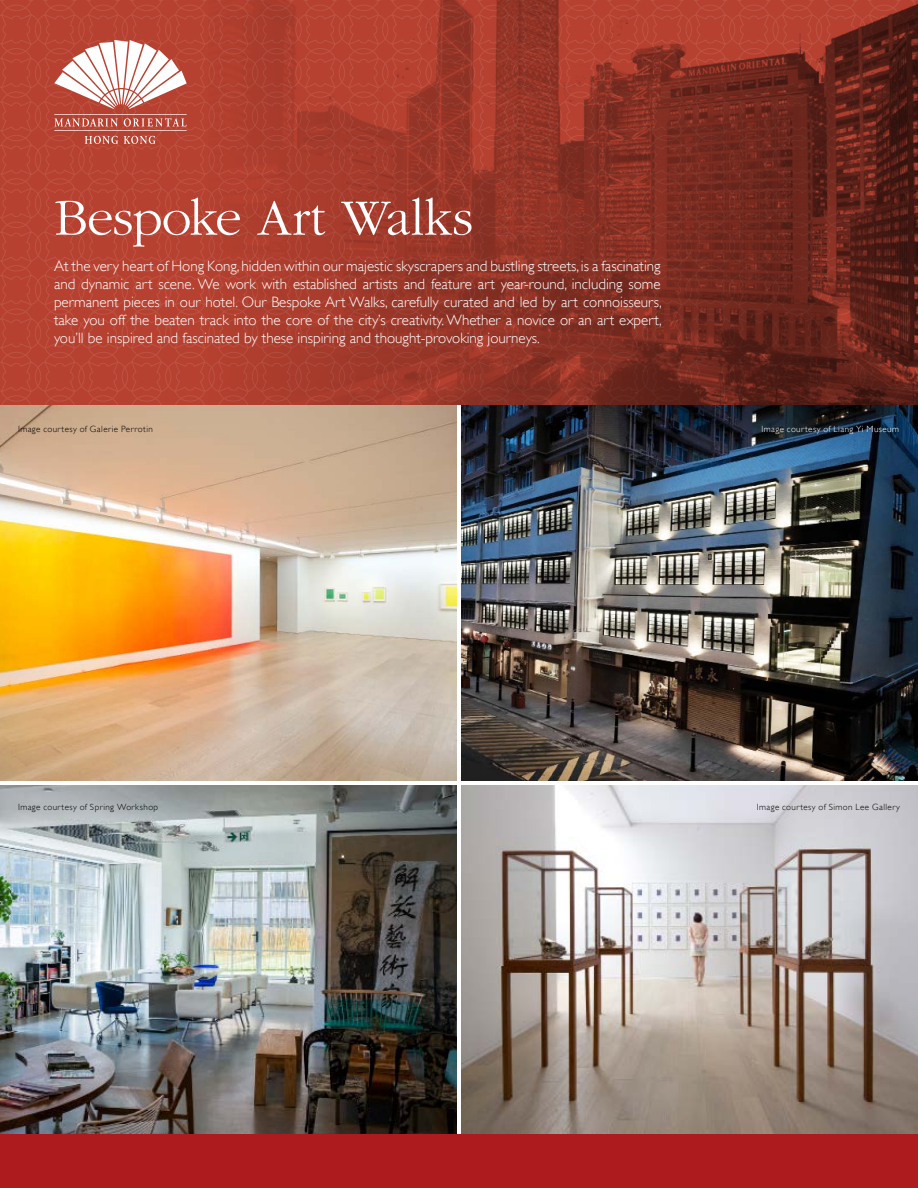
<style>
.page{position:relative;width:918px;height:1188px;background:#fff}
.page>*{position:absolute;margin:0;border:0;box-sizing:border-box;transform-origin:0 0}
.t1{font:300 52.95px "ITC Garamond Std";letter-spacing:-.02em;color:#fff}
.t2{font:300 15px/18px "Gill Sans";color:#fff;text-align:justify}
.t3{font:300 9px "Gill Sans";letter-spacing:.05em;color:#000}
.t4{font:300 9px "Gill Sans";letter-spacing:.05em;color:#fff}
</style>
<div class="page">
<svg style="left:0;top:0;width:208px;height:405px;background:#bc5040"></svg>
<img style="left:208px;top:0;width:710px;height:405px">
<div style="left:0;top:1134px;width:918px;height:54px;background:#ae1b1f"></div>
<img style="left:0;top:785px;width:457px;height:349px">
<img style="left:461px;top:785px;width:457px;height:349px">
<img style="left:0;top:405px;width:457px;height:376px">
<img style="left:461px;top:405px;width:457px;height:376px">
<h1 class="t1" style="left:54px;top:190px;width:421px">Bespoke Art Walks</h1>
<p class="t2" style="left:54px;top:257px;width:609px">At the very heart of Hong Kong, hidden within our majestic skyscrapers and bustling streets, is a fascinating and dynamic art scene. We work with established artists and feature art year-round, including some permanent pieces in our hotel. Our Bespoke Art Walks, carefully curated and led by art connoisseurs, take you off the beaten track into the core of the city’s creativity. Whether a novice or an art expert, you’ll be inspired and fascinated by these inspiring and thought-provoking journeys.</p>
<p class="t3" style="left:18px;top:424px;width:136px">Image courtesy of Galerie Perrotin</p>
<p class="t4" style="left:762px;top:424px;width:139px">Image courtesy of Liang Yi Museum</p>
<p class="t3" style="left:18px;top:802px;width:142px">Image courtesy of Spring Workshop</p>
<p class="t3" style="left:757px;top:802px;width:145px">Image courtesy of Simon Lee Gallery</p>
</div>
